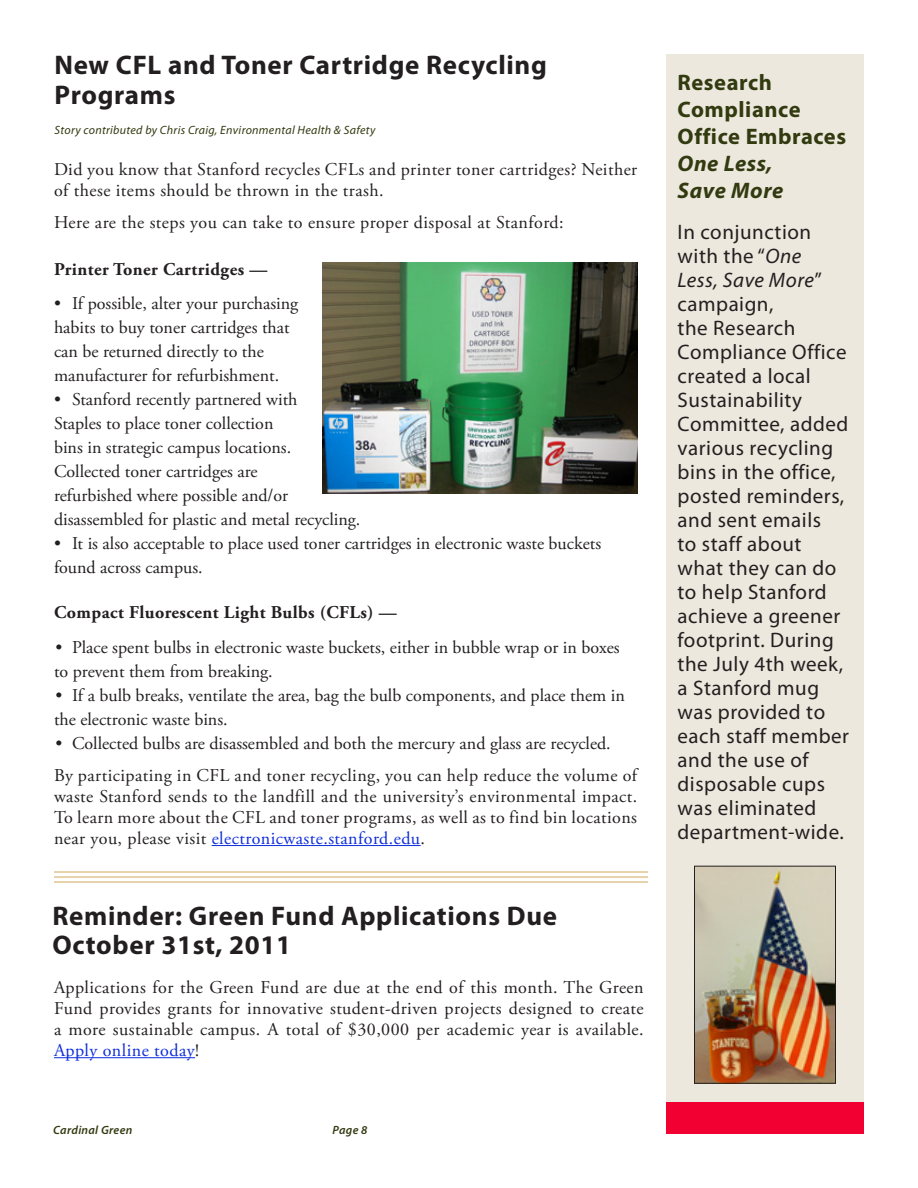
<style>
.page{position:relative;width:918px;height:1188px;background:#fff}
.page>*{position:absolute;margin:0;border:0;box-sizing:border-box;transform-origin:0 0}
.t1{font:700 27px/30px "Myriad Pro";letter-spacing:.025em;color:#231f20}
.t2{font:700 22.5px/27px "Myriad Pro";letter-spacing:.025em;color:#323a10}
.t3{font:italic 700 22.5px/27px "Myriad Pro";letter-spacing:.025em;color:#323a10}
.t4{font:21px/24px "Myriad Pro";letter-spacing:.025em;color:#231f20}
.t5{font:18px/24px "Adobe Garamond Pro";color:#231f20}
.t6{font:18px/21px "Adobe Garamond Pro";letter-spacing:.025em;color:#231f20}
.t7{font:700 18px "Adobe Garamond Pro";letter-spacing:.025em;color:#231f20}
.t8{font:italic 12px "Myriad Pro";letter-spacing:.025em;color:#323a10}
.t9{font:italic 600 12px "Myriad Pro";letter-spacing:.025em;color:#323a10}
.s1{color:#0f2ddc}
.s2{font-style:italic}
</style>
<div class="page">
<div style="left:666px;top:54px;width:198px;height:1080px;background:#ede8dd"></div>
<hr style="left:212px;top:845px;width:209px;height:1px;background:#0f2ddc">
<img style="left:322px;top:262px;width:315px;height:231px">
<hr style="left:54px;top:871px;width:594px;height:2px;background:#e7d2ac">
<hr style="left:54px;top:876px;width:594px;height:2px;background:#e7d2ac">
<hr style="left:54px;top:881px;width:594px;height:2px;background:#e7d2ac">
<hr style="left:54px;top:1057px;width:141px;height:1px;background:#0f2ddc">
<img style="left:696px;top:868px;width:138px;height:213px">
<div style="left:694px;top:866px;width:142px;height:217px;border:1px solid #231f20"></div>
<h1 class="t1" style="left:55px;top:49px;width:494px">New CFL and Toner Cartridge Recycling<br>Programs</h1>
<p class="t8" style="left:55px;top:123px;width:322px">Story contributed by Chris Craig, Environmental Health &amp; Safety</p>
<p class="t6" style="left:54px;top:159px;width:585px">Did you know that Stanford recycles CFLs and printer toner cartridges? Neither of these items should be thrown in the trash.</p>
<p class="t6" style="left:54px;top:212px;width:511px">Here are the steps you can take to ensure proper disposal at Stanford:</p>
<p class="t7" style="left:54px;top:258px;width:215px">Printer Toner Cartridges —</p>
<p class="t5" style="left:54px;top:292px;width:246px">• If possible, alter your purchasing habits to buy toner cartridges that can be returned directly to the manufacturer for refurbishment.</p>
<p class="t5" style="left:54px;top:388px;width:308px">• Stanford recently partnered with<br>Staples to place toner collection<br>bins in strategic campus locations.<br>Collected toner cartridges are<br>refurbished where possible and/or disassembled for plastic and metal recycling.</p>
<p class="t5" style="left:54px;top:532px;width:549px">• It is also acceptable to place used toner cartridges in electronic waste buckets found across campus.</p>
<p class="t7" style="left:54px;top:602px;width:344px">Compact Fluorescent Light Bulbs (CFLs) —</p>
<p class="t5" style="left:54px;top:636px;width:567px">• Place spent bulbs in electronic waste buckets, either in bubble wrap or in boxes to prevent them from breaking.</p>
<p class="t5" style="left:54px;top:684px;width:572px">• If a bulb breaks, ventilate the area, bag the bulb components, and place them in the electronic waste bins.</p>
<p class="t5" style="left:54px;top:728px;width:585px;line-height:31.5px">• Collected bulbs are disassembled and both the mercury and glass are recycled.<br>By participating in CFL and toner recycling, you can help reduce the volume of</p>
<p class="t5" style="left:54px;top:786px;width:585px;line-height:21px;text-align:justify">waste Stanford sends to the landfill and the university’s environmental impact.<br>To learn more about the CFL and toner programs, as well as to find bin locations near you, please visit <span class="s1">electronicwaste.stanford.edu</span>.</p>
<h1 class="t1" style="left:52px;top:901px;width:506px;line-height:28.5px">Reminder: Green Fund Applications Due<br>October 31st, 2011</h1>
<p class="t5" style="left:54px;top:977px;width:591px;line-height:21px;text-align:justify">Applications for the Green Fund are due at the end of this month. The Green Fund provides grants for innovative student-driven projects designed to create a more sustainable campus. A total of $30,000 per academic year is available.<br><span class="s1">Apply online today</span>!</p>
<p class="t9" style="left:53px;top:1122px;width:81px">Cardinal Green</p>
<p class="t9" style="left:333px;top:1122px;width:36px">Page 8</p>
<p class="t2" style="left:678px;top:69px;width:170px">Research<br>Compliance<br>Office Embraces</p>
<p class="t3" style="left:678px;top:150px;width:108px">One Less,<br>Save More</p>
<p class="t4" style="left:678px;top:219px;width:173px">In conjunction with the “<span class="s2">One<br>Less, Save More</span>” campaign,<br>the Research<br>Compliance Office created a local<br>Sustainability<br>Committee, added various recycling bins in the office, posted reminders, and sent emails<br>to staff about what they can do to help Stanford achieve a greener footprint. During the July 4th week, a Stanford mug was provided to each staff member and the use of disposable cups was eliminated department-wide.</p>
</div>
